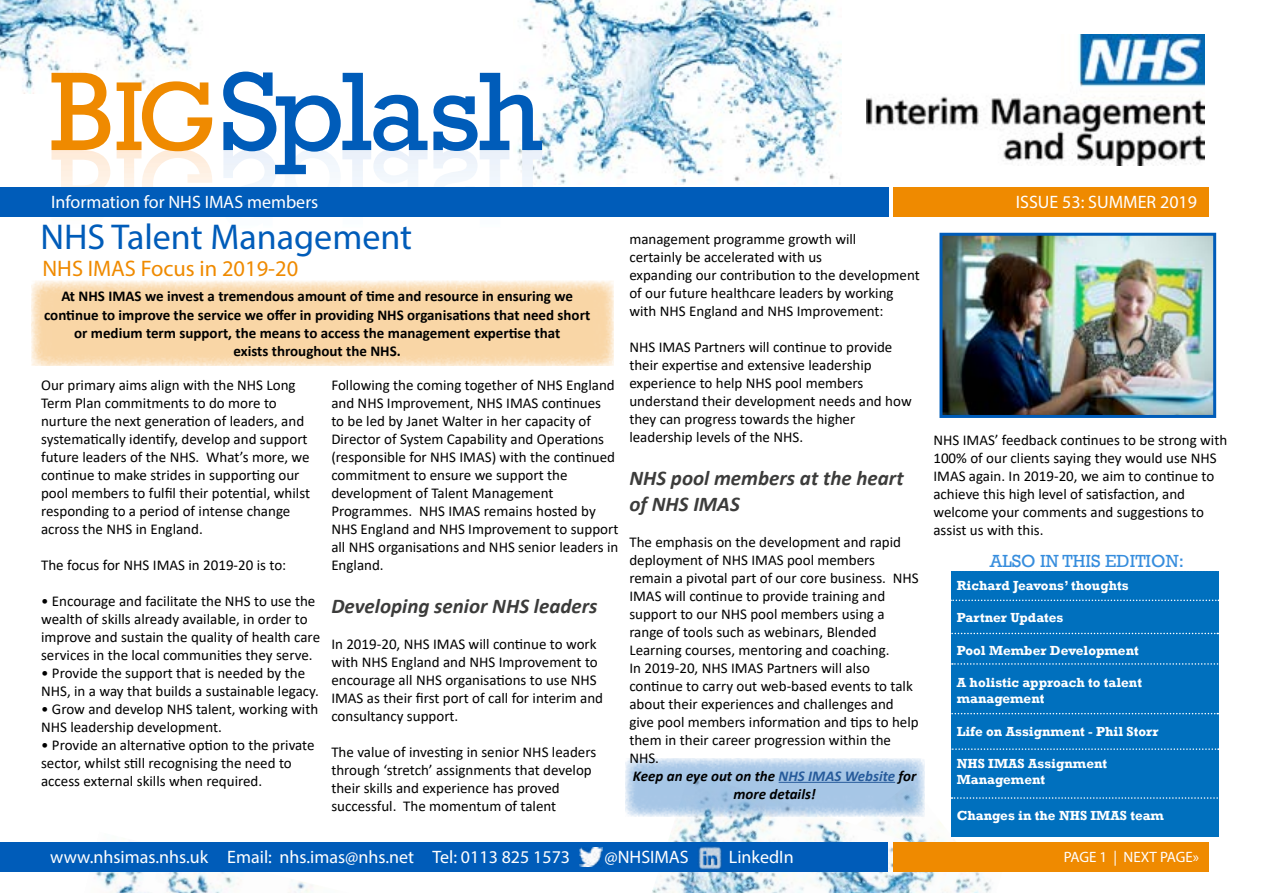
<style>
.page{position:relative;width:1263px;height:893px;background:#fff}
.page>*{position:absolute;margin:0;border:0;box-sizing:border-box;transform-origin:0 0}
.t1{font:113.7px "Rockwell";letter-spacing:-.04em;color:#005cb9}
.t2{font:99.6px "Rockwell";color:#ef8a00}
.t3{font:36px "Myriad Pro";color:#005cb9}
.t4{font:22.5px "Myriad Pro";color:#ef8a00}
.t5{font:italic 700 21px/25.2px "Calibri";color:#3c3c3b}
.t6{font:18px "Myriad Pro";color:#fff}
.t7{font:18px "Rockwell";color:#368ddd}
.t8{font:15px/18px "Calibri";color:#000}
.t9{font:700 15px/18px "Calibri";color:#000;text-align:center}
.t10{font:italic 700 15px "Calibri";color:#000}
.t11{font:15px "Myriad Pro";color:#fff}
.t12{font:700 13.5px/16.2px "Rockwell";color:#fff}
.s1{font-size:113.7px}
.s2{color:#275b9b}
</style>
<div class="page">
<img style="left:652px;top:772px;width:350px;height:121px">
<svg style="left:625px;top:758px;width:299px;height:58px;background:#b0cce8"></svg>
<svg style="left:31px;top:281px;width:582px;height:85px;background:#f9d9ad"></svg>
<img style="left:95px;top:872px;width:217px;height:21px">
<img style="left:0;top:0;width:199px;height:94px">
<img style="left:517px;top:0;width:325px;height:185px">
<svg style="left:223px;top:126px;width:204px;height:61px"></svg>
<svg style="left:433px;top:149px;width:109px;height:38px"></svg>
<svg style="left:52px;top:150px;width:58px;height:37px"></svg>
<svg style="left:117px;top:149px;width:95px;height:38px"></svg>
<img style="left:866px;top:34px;width:338px;height:132px">
<div style="left:0;top:187px;width:888px;height:30px;background:#005cb9"></div>
<div style="left:893px;top:187px;width:316px;height:30px;background:#ef8a00"></div>
<div style="left:0;top:842px;width:887px;height:30px;background:#005cb9"></div>
<img style="left:579px;top:847px;width:24px;height:19px">
<div style="left:893px;top:842px;width:316px;height:30px;background:#ef8a00"></div>
<div style="left:951px;top:571px;width:268px;height:265px;background:#0070be"></div>
<svg style="left:951px;top:600px;width:268px;height:1px"></svg>
<svg style="left:951px;top:633px;width:267px;height:1px"></svg>
<svg style="left:952px;top:663px;width:267px;height:2px"></svg>
<svg style="left:951px;top:713px;width:267px;height:1px"></svg>
<svg style="left:951px;top:748px;width:268px;height:2px"></svg>
<hr style="left:779px;top:782px;width:116px;height:1px;background:#275b9b">
<img style="left:698px;top:846px;width:24px;height:24px">
<svg style="left:951px;top:797px;width:267px;height:2px"></svg>
<img style="left:943px;top:237px;width:269px;height:177px">
<div style="left:939px;top:233px;width:277px;height:185px;border:3px solid #005cb9"></div>
<h2 class="t2" style="left:49px;top:59px;width:170px"><span class="s1">B</span>IG</h2>
<h1 class="t1" style="left:220px;top:46px;width:325px">Splash</h1>
<p class="t6" style="left:51px;top:191px;width:269px">Information for NHS IMAS members</p>
<p class="t6" style="left:1016px;top:191px;width:183px">ISSUE 53: SUMMER 2019</p>
<h3 class="t3" style="left:40px;top:215px;width:373px">NHS Talent Management</h3>
<h3 class="t4" style="left:43px;top:255px;width:257px">NHS IMAS Focus in 2019-20</h3>
<p class="t9" style="left:44px;top:287px;width:548px">At NHS IMAS we invest a tremendous amount of time and resource in ensuring we continue to improve the service we offer in providing NHS organisations that need short or medium term support, the means to access the management expertise that<br>exists throughout the NHS.</p>
<p class="t8" style="left:41px;top:375px;width:271px">Our primary aims align with the NHS Long Term Plan commitments to do more to nurture the next generation of leaders, and systematically identify, develop and support future leaders of the NHS. What’s more, we continue to make strides in supporting our pool members to fulfil their potential, whilst responding to a period of intense change across the NHS in England.</p>
<p class="t8" style="left:41px;top:555px;width:247px">The focus for NHS IMAS in 2019-20 is to:</p>
<p class="t8" style="left:41px;top:591px;width:280px">• Encourage and facilitate the NHS to use the wealth of skills already available, in order to improve and sustain the quality of health care services in the local communities they serve.</p>
<p class="t8" style="left:41px;top:663px;width:279px">• Provide the support that is needed by the<br>NHS, in a way that builds a sustainable legacy.</p>
<p class="t8" style="left:41px;top:699px;width:279px">• Grow and develop NHS talent, working with<br>NHS leadership development.</p>
<p class="t8" style="left:41px;top:735px;width:275px">• Provide an alternative option to the private sector, whilst still recognising the need to access external skills when required.</p>
<p class="t8" style="left:331px;top:375px;width:289px">Following the coming together of NHS England and NHS Improvement, NHS IMAS continues<br>to be led by Janet Walter in her capacity of Director of System Capability and Operations (responsible for NHS IMAS) with the continued commitment to ensure we support the development of Talent Management Programmes. NHS IMAS remains hosted by NHS England and NHS Improvement to support all NHS organisations and NHS senior leaders in England.</p>
<h3 class="t5" style="left:331px;top:593px;width:268px">Developing senior NHS leaders</h3>
<p class="t8" style="left:331px;top:635px;width:273px">In 2019-20, NHS IMAS will continue to work with NHS England and NHS Improvement to encourage all NHS organisations to use NHS IMAS as their first port of call for interim and consultancy support.</p>
<p class="t8" style="left:331px;top:743px;width:266px">The value of investing in senior NHS leaders through ‘stretch’ assignments that develop their skills and experience has proved successful. The momentum of talent</p>
<p class="t8" style="left:629px;top:230px;width:292px">management programme growth will<br>certainly be accelerated with us<br>expanding our contribution to the development of our future healthcare leaders by working with NHS England and NHS Improvement:</p>
<p class="t8" style="left:629px;top:338px;width:284px">NHS IMAS Partners will continue to provide their expertise and extensive leadership experience to help NHS pool members understand their development needs and how they can progress towards the higher leadership levels of the NHS.</p>
<h3 class="t5" style="left:629px;top:465px;width:276px">NHS pool members at the heart of NHS IMAS</h3>
<p class="t8" style="left:629px;top:532px;width:273px">The emphasis on the development and rapid</p>
<p class="t8" style="left:629px;top:550px;width:247px">deployment of NHS IMAS pool members</p>
<p class="t8" style="left:629px;top:568px;width:291px">remain a pivotal part of our core business. NHS</p>
<p class="t8" style="left:629px;top:586px;width:257px">IMAS will continue to provide training and</p>
<p class="t8" style="left:629px;top:604px;width:257px">support to our NHS pool members using a</p>
<p class="t8" style="left:629px;top:622px;width:249px">range of tools such as webinars, Blended</p>
<p class="t8" style="left:629px;top:640px;width:262px">Learning courses, mentoring and coaching.</p>
<p class="t8" style="left:629px;top:658px;width:242px">In 2019-20, NHS IMAS Partners will also</p>
<p class="t8" style="left:629px;top:676px;width:285px">continue to carry out web-based events to talk</p>
<p class="t8" style="left:629px;top:694px;width:266px">about their experiences and challenges and</p>
<p class="t8" style="left:629px;top:712px;width:291px">give pool members information and tips to help</p>
<p class="t8" style="left:629px;top:730px;width:263px">them in their career progression within the</p>
<p class="t8" style="left:629px;top:748px;width:31px">NHS.</p>
<p class="t10" style="left:633px;top:765px;width:285px">Keep an eye out on the <span class="s2">NHS IMAS Website</span> for</p>
<p class="t10" style="left:733px;top:783px;width:84px">more details!</p>
<p class="t6" style="left:50px;top:846px;width:521px">www.nhsimas.nhs.uk Email: nhs.imas@nhs.net Tel: 0113 825 1573</p>
<p class="t6" style="left:604px;top:846px;width:86px">@NHSIMAS</p>
<p class="t6" style="left:729px;top:846px;width:66px">LinkedIn</p>
<p class="t8" style="left:933px;top:431px;width:295px">NHS IMAS’ feedback continues to be strong with 100% of our clients saying they would use NHS IMAS again. In 2019-20, we aim to continue to achieve this high level of satisfaction, and welcome your comments and suggestions to assist us with this.</p>
<p class="t7" style="left:990px;top:551px;width:196px">ALSO IN THIS EDITION:</p>
<p class="t12" style="left:957px;top:577px;width:173px">Richard Jeavons’ thoughts</p>
<p class="t12" style="left:957px;top:610px;width:108px">Partner Updates</p>
<p class="t12" style="left:957px;top:642px;width:183px">Pool Member Development</p>
<p class="t12" style="left:957px;top:674px;width:187px">A holistic approach to talent management</p>
<p class="t12" style="left:957px;top:723px;width:203px">Life on Assignment - Phil Storr</p>
<p class="t12" style="left:957px;top:755px;width:152px">NHS IMAS Assignment<br>Management</p>
<p class="t12" style="left:957px;top:808px;width:209px">Changes in the NHS IMAS team</p>
<p class="t11" style="left:1064px;top:847px;width:137px">PAGE 1 | NEXT PAGE»</p>
</div>
